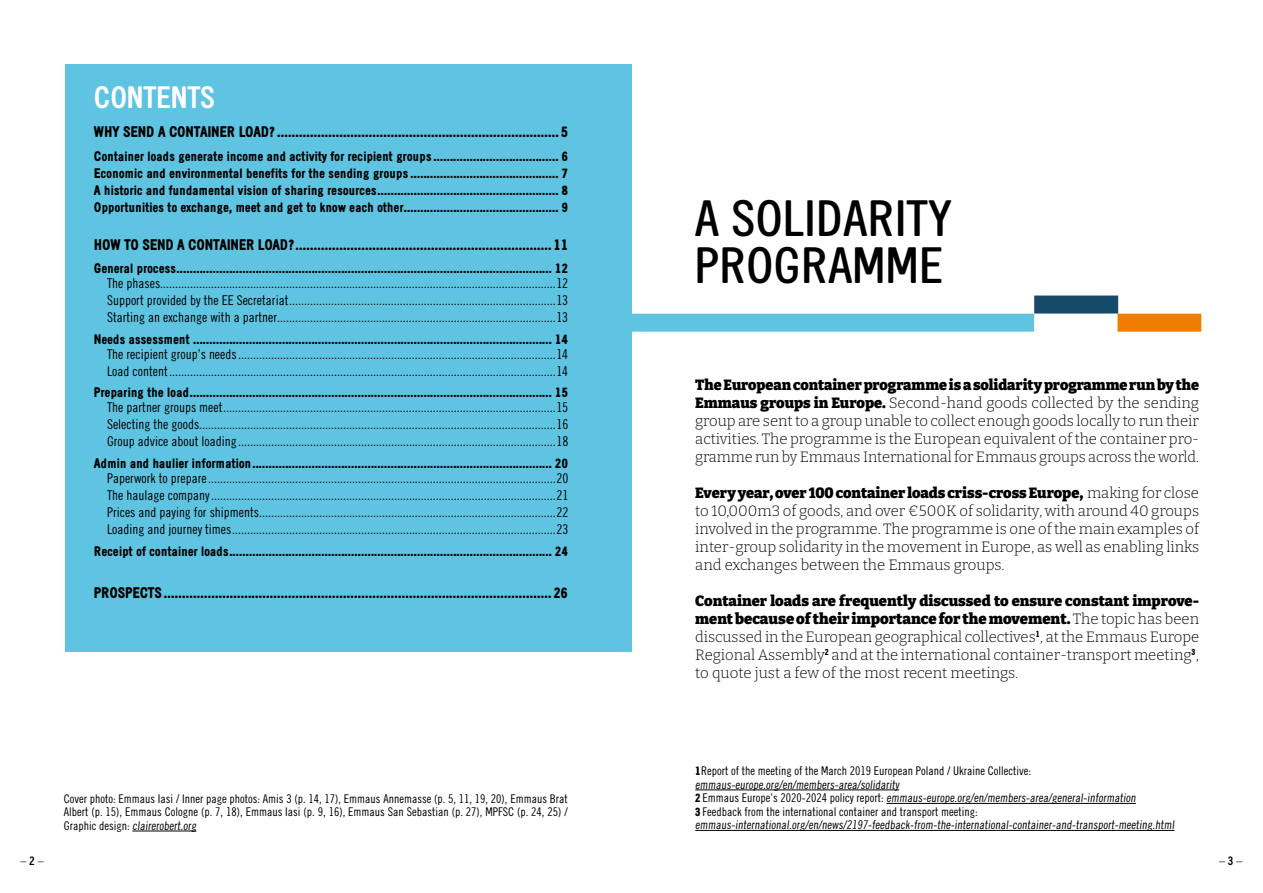
<style>
.page{position:relative;width:1263px;height:893px;background:#fff}
.page>*{position:absolute;margin:0;border:0;box-sizing:border-box;transform-origin:0 0}
.t1{font:49.5px/47.2px "Emmaus";color:#000}
.t2{font:700 30px "Emmaus";color:#fff}
.t3{font:300 15px/18px "Bitter";color:#000;text-align:justify}
.t4{font:900 15px "Emmaus";color:#000}
.t5{font:900 14.7px "Bitter";color:#000}
.t6{font:300 13.5px/17.1px "Emmaus";color:#000;text-align:justify}
.t7{font:900 13.5px/17.1px "Emmaus";color:#000;text-align:justify}
.t8{font:300 12px/13.5px "Emmaus";color:#000}
.s1{font-weight:900;font-size:14.7px}
.s2{font-weight:300;font-size:15px}
.s3{font-weight:900}
.s4{font-weight:700}
</style>
<div class="page">
<hr style="left:695px;top:790px;width:204px;height:1px;background:#000">
<hr style="left:886px;top:803px;width:250px;height:1px;background:#000">
<hr style="left:695px;top:830px;width:479px;height:1px;background:#000">
<hr style="left:132px;top:831px;width:64px;height:1px;background:#000">
<div style="left:65px;top:64px;width:566px;height:587px;background:#5fc4e1"></div>
<div style="left:1117px;top:314px;width:84px;height:18px;background:#ef7d00"></div>
<div style="left:631px;top:314px;width:403px;height:18px;background:#5fc4e1"></div>
<div style="left:1034px;top:296px;width:84px;height:18px;background:#154a68"></div>
<h2 class="t2" style="left:94px;top:80px;width:122px">CONTENTS</h2>
<p class="t4" style="left:94px;top:124px;width:475px">WHY SEND A CONTAINER LOAD?............................................................................. 5</p>
<p class="t7" style="left:94px;top:147px;width:475px">Container loads generate income and activity for recipient groups ...................................... 6<br>Economic and environmental benefits for the sending groups ............................................. 7<br>A historic and fundamental vision of sharing resources....................................................... 8<br>Opportunities to exchange, meet and get to know each other............................................... 9</p>
<p class="t4" style="left:94px;top:236px;width:475px">HOW TO SEND A CONTAINER LOAD?...................................................................... 11</p>
<p class="t7" style="left:94px;top:260px;width:475px">General process.................................................................................................................. 12</p>
<p class="t6" style="left:107px;top:275px;width:463px">The phases....................................................................................................................................12<br>Support provided by the EE Secretariat.........................................................................................13<br>Starting an exchange with a partner.............................................................................................13</p>
<p class="t7" style="left:94px;top:330px;width:475px">Needs assessment ............................................................................................................. 14</p>
<p class="t6" style="left:107px;top:345px;width:463px">The recipient group’s needs..........................................................................................................14<br>Load content.................................................................................................................................14</p>
<p class="t7" style="left:94px;top:384px;width:475px">Preparing the load.............................................................................................................. 15</p>
<p class="t6" style="left:107px;top:399px;width:463px">The partner groups meet...............................................................................................................15<br>Selecting the goods.......................................................................................................................16<br>Group advice about loading..........................................................................................................18</p>
<p class="t7" style="left:94px;top:454px;width:475px">Admin and haulier information........................................................................................... 20</p>
<p class="t6" style="left:107px;top:469px;width:463px">Paperwork to prepare....................................................................................................................20<br>The haulage company...................................................................................................................21<br>Prices and paying for shipments...................................................................................................22<br>Loading and journey times............................................................................................................23</p>
<p class="t7" style="left:94px;top:542px;width:475px">Receipt of container loads.................................................................................................. 24</p>
<p class="t4" style="left:94px;top:584px;width:475px">PROSPECTS.......................................................................................................... 26</p>
<p class="t8" style="left:64px;top:792px;width:505px;text-align:justify">Cover photo: Emmaus Iasi / Inner page photos: Amis 3 (p. 14, 17), Emmaus Annemasse (p. 5, 11, 19, 20), Emmaus Brat Albert (p. 15), Emmaus Cologne (p. 7, 18), Emmaus Iasi (p. 9, 16), Emmaus San Sebastian (p. 27), MPFSC (p. 24, 25) / Graphic design: clairerobert.org</p>
<h1 class="t1" style="left:695px;top:194px;width:259px">A SOLIDARITY<br>PROGRAMME</h1>
<p class="t5" style="left:695px;top:376px;width:505px">The European container programme is a solidarity programme run by the</p>
<p class="t3" style="left:695px;top:393px;width:505px"><span class="s1">Emmaus groups in Europe.</span> Second-hand goods collected by the sending group are sent to a group unable to collect enough goods locally to run their activities. The programme is the European equivalent of the container pro&shy;gramme run by Emmaus International for Emmaus groups across the world.</p>
<p class="t5" style="left:695px;top:484px;width:505px">Every year, over 100 container loads criss-cross Europe, <span class="s2">making for close</span></p>
<p class="t3" style="left:695px;top:501px;width:505px">to 10,000m3 of goods, and over €500K of solidarity, with around 40 groups involved in the programme. The programme is one of the main examples of inter-group solidarity in the movement in Europe, as well as enabling links and exchanges between the Emmaus groups.</p>
<p class="t5" style="left:695px;top:592px;width:505px">Container loads are frequently discussed to ensure constant improve-</p>
<p class="t3" style="left:695px;top:609px;width:505px"><span class="s1">ment</span> <span class="s3">because of their importance for the movement.</span>The topic has been discussed in the European geographical collectives<sup>1</sup>, at the Emmaus Europe Regional Assembly<sup>2</sup> and at the international container-transport meeting<sup>3</sup>, to quote just a few of the most recent meetings.</p>
<p class="t8" style="left:695px;top:764px;width:482px"><span class="s3">1</span>Report of the meeting of the March 2019 European Poland / Ukraine Collective: emmaus-europe.org/en/members-area/solidarity<br><span class="s3">2</span> Emmaus Europe’s 2020-2024 policy report: emmaus-europe.org/en/members-area/general-information<br><span class="s3">3</span> Feedback from the international container and transport meeting: emmaus-international.org/en/news/2197-feedback-from-the-international-container-and-transport-meeting.html</p>
<p class="t8" style="left:21px;top:854px;width:25px">– <span class="s4">2</span> –</p>
<p class="t8" style="left:1219px;top:854px;width:25px">– <span class="s4">3</span> –</p>
</div>
